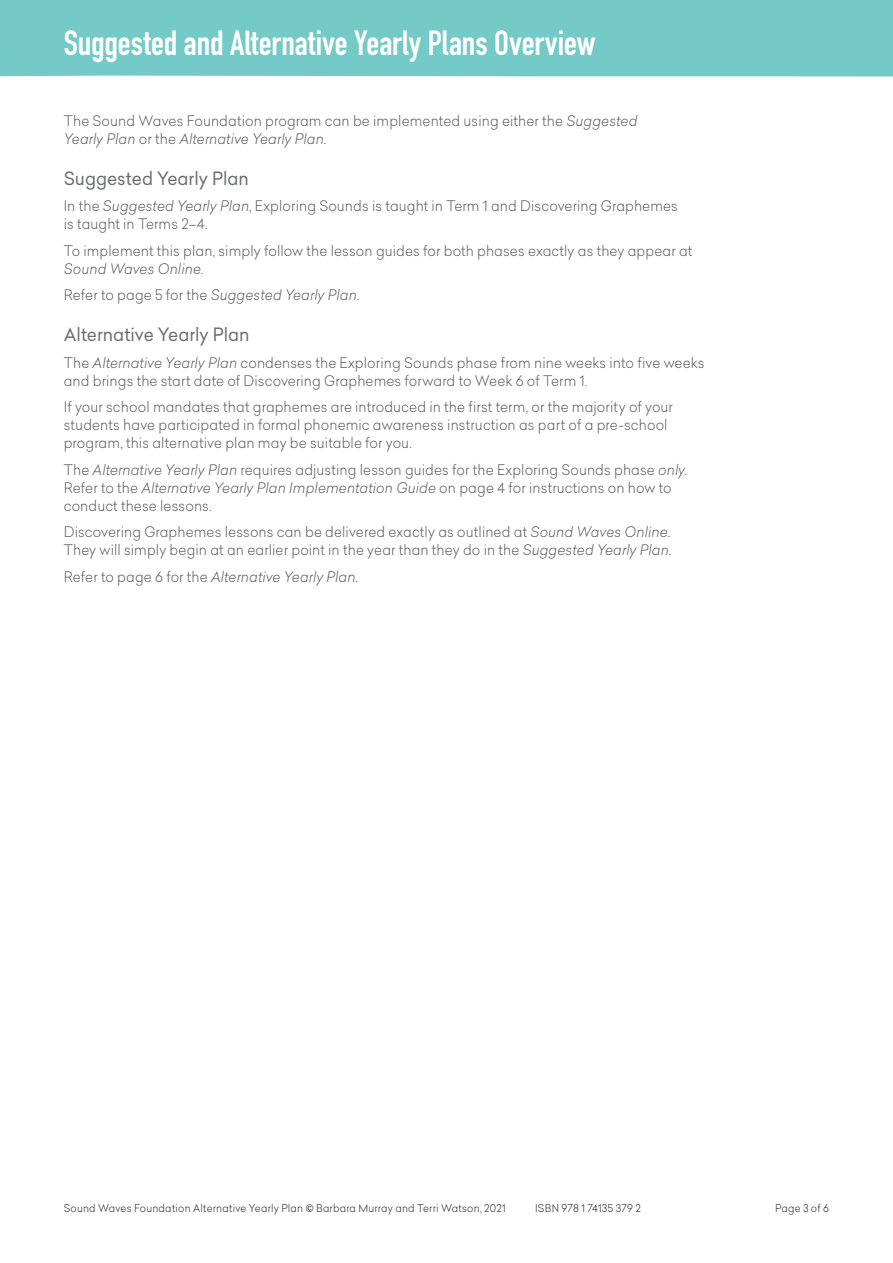
<style>
.page{position:relative;width:893px;height:1263px;background:#fff}
.page>*{position:absolute;margin:0;border:0;box-sizing:border-box;transform-origin:0 0}
.t1{font:34.5px "DIN Engschrift Std";color:#fff}
.t2{font:18px "Celias";color:#6c6d70;scale:.95 1}
.t3{font:300 14.25px/18px "Celias";letter-spacing:.01em;color:#57585a;scale:.95 1}
.t4{font:italic 300 14.25px "Celias";color:#57585a;scale:.95 1}
.t5{font:300 10.5px "Celias";letter-spacing:.02em;color:#231f20;scale:.95 1}
.s1{font-style:italic}
.s2{font-style:normal}
</style>
<div class="page">
<div style="left:0;top:0;width:893px;height:77px;background:#73cac7"></div>
<h1 class="t1" style="left:64px;top:23px;width:533px">Suggested and Alternative Yearly Plans Overview</h1>
<p class="t3" style="left:64px;top:111px;width:605px">The Sound Waves Foundation program can be implemented using either the <span class="s1">Suggested<br>Yearly Plan</span> or the <span class="s1">Alternative Yearly Plan</span>.</p>
<p class="t2" style="left:64px;top:165px;width:197px">Suggested Yearly Plan</p>
<p class="t3" style="left:64px;top:196px;width:648px">In the <span class="s1">Suggested Yearly Plan</span>, Exploring Sounds is taught in Term 1 and Discovering Graphemes is taught in Terms 2–4.</p>
<p class="t3" style="left:64px;top:241px;width:663px">To implement this plan, simply follow the lesson guides for both phases exactly as they appear at<br><span class="s1">Sound Waves Online</span>.</p>
<p class="t3" style="left:64px;top:285px;width:313px">Refer to page 5 for the <span class="s1">Suggested Yearly Plan</span>.</p>
<p class="t2" style="left:64px;top:322px;width:197px">Alternative Yearly Plan</p>
<p class="t3" style="left:64px;top:353px;width:676px">The <span class="s1">Alternative Yearly Plan</span> condenses the Exploring Sounds phase from nine weeks into five weeks and brings the start date of Discovering Graphemes forward to Week 6 of Term 1.</p>
<p class="t3" style="left:64px;top:397px;width:643px">If your school mandates that graphemes are introduced in the first term, or the majority of your students have participated in formal phonemic awareness instruction as part of a pre-school program, this alternative plan may be suitable for you.</p>
<p class="t3" style="left:64px;top:460px;width:657px">The <span class="s1">Alternative Yearly Plan</span> requires adjusting lesson guides for the Exploring Sounds phase <span class="s1">only</span>.<br>Refer to the <span class="s1">Alternative Yearly Plan Implementation Guide</span> on page 4 for instructions on how to conduct these lessons.</p>
<p class="t3" style="left:64px;top:522px;width:641px">Discovering Graphemes lessons can be delivered exactly as outlined at <span class="s1">Sound Waves Online</span>.<br>They will simply begin at an earlier point in the year than they do in the <span class="s1">Suggested Yearly Plan</span>.</p>
<p class="t4" style="left:64px;top:567px;width:311px"><span class="s2">Refer to page 6 for the</span> Alternative Yearly Plan<span class="s2">.</span></p>
<p class="t5" style="left:64px;top:1200px;width:467px">Sound Waves Foundation Alternative Yearly Plan Barbara Murray and Terri Watson, 2021</p>
<p class="t5" style="left:535px;top:1200px;width:113px">ISBN 978 1 74135 379 2</p>
<p class="t5" style="left:775px;top:1200px;width:58px">Page 3 of 6</p>
</div>
